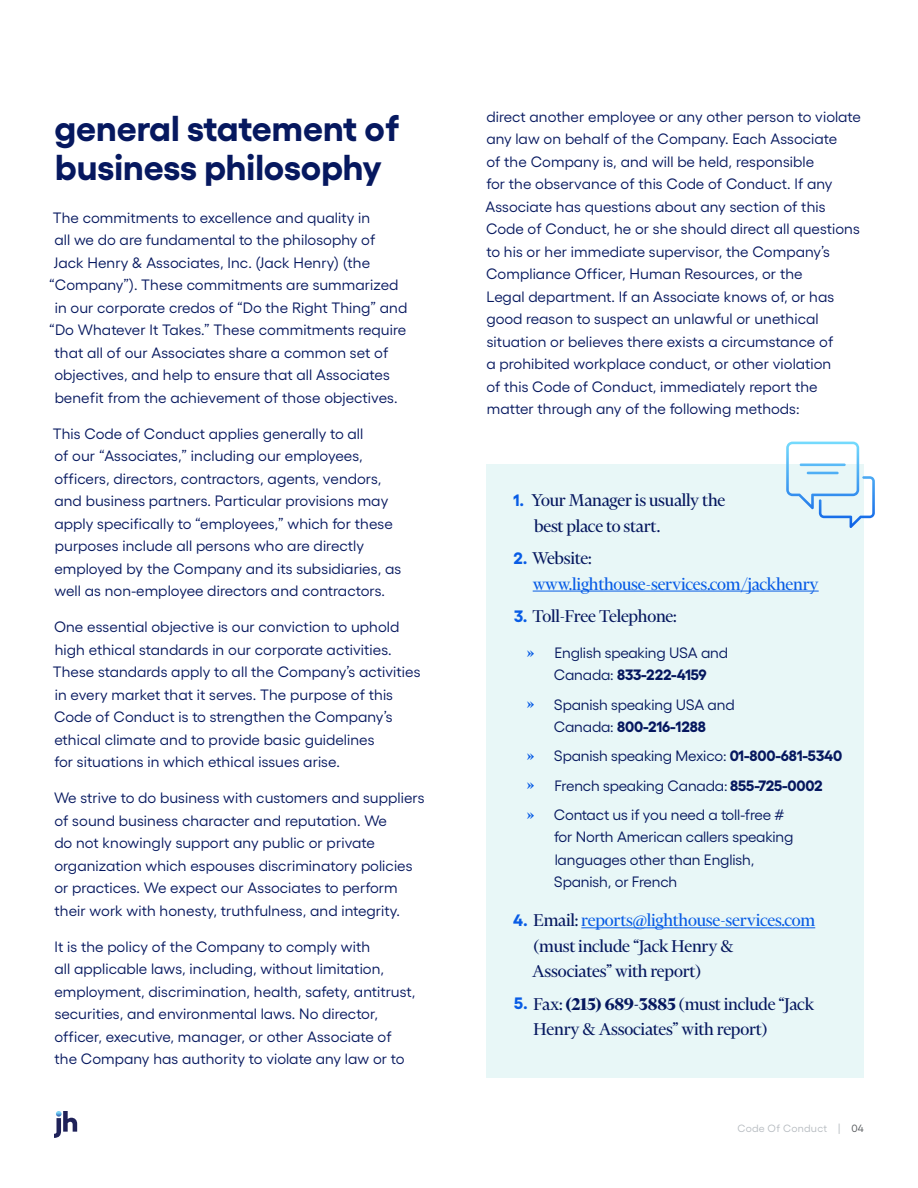
<style>
.page{position:relative;width:918px;height:1188px;background:#fff}
.page>*{position:absolute;margin:0;border:0;box-sizing:border-box;transform-origin:0 0}
.Paragraph_Heading{font:700 36px/39px "Gellix";color:#06185f}
.t1{font:19.5px/25.5px "Financier Display";letter-spacing:-.01em;color:#06185f}
.t2{font:19.5px/25.5px "Financier Display";letter-spacing:-.01em;color:#085ce5}
.Body_Text{font:15px/22.5px "Gellix";letter-spacing:.005em;color:#06185f}
.t3{font:10.5px "Gellix";letter-spacing:.025em;color:#b6bbc0}
.s1{font-family:"Gellix";font-weight:700;font-size:16.5px;color:#085ce5}
.s2{font-family:"Gellix";font-weight:700;font-size:16.5px}
.s3{color:#06185f}
.s4{font-family:"Financier Display";font-weight:600;font-size:19.5px;color:#085ce5}
.s5{font-weight:700}
.s6{color:#085ce5}
.s7{color:#575a5d}
</style>
<div class="page">
<svg style="left:54px;top:1111px;width:23px;height:27px"></svg>
<div style="left:486px;top:464px;width:378px;height:614px;background:#e8f7f7"></div>
<hr style="left:533px;top:591px;width:286px;height:1px;background:#085ce5">
<hr style="left:581px;top:928px;width:234px;height:1px;background:#085ce5">
<svg style="left:786px;top:442px;width:89px;height:86px"></svg>
<p class="Paragraph_Heading" style="left:54px;top:105px;width:347px">general statement of business philosophy</p>
<p class="Body_Text" style="left:53px;top:205px;width:319px">The commitments to excellence and quality in</p>
<p class="Body_Text" style="left:54px;top:227px;width:323px">all we do are fundamental to the philosophy of</p>
<p class="Body_Text" style="left:54px;top:250px;width:318px">Jack Henry &amp; Associates, Inc. (Jack Henry) (the</p>
<p class="Body_Text" style="left:49px;top:272px;width:351px">“Company”). These commitments are summarized</p>
<p class="Body_Text" style="left:55px;top:295px;width:354px">in our corporate credos of “Do the Right Thing” and</p>
<p class="Body_Text" style="left:49px;top:317px;width:358px">“Do Whatever It Takes.” These commitments require</p>
<p class="Body_Text" style="left:55px;top:340px;width:335px">that all of our Associates share a common set of</p>
<p class="Body_Text" style="left:54px;top:362px;width:337px">objectives, and help to ensure that all Associates</p>
<p class="Body_Text" style="left:55px;top:385px;width:344px">benefit from the achievement of those objectives.</p>
<p class="Body_Text" style="left:53px;top:421px;width:350px">This Code of Conduct applies generally to all<br>of our “Associates,” including our employees, officers, directors, contractors, agents, vendors, and business partners. Particular provisions may apply specifically to “employees,” which for these purposes include all persons who are directly employed by the Company and its subsidiaries, as well as non-employee directors and contractors.</p>
<p class="Body_Text" style="left:53px;top:614px;width:369px">One essential objective is our conviction to uphold high ethical standards in our corporate activities.<br>These standards apply to all the Company’s activities in every market that it serves. The purpose of this Code of Conduct is to strengthen the Company’s ethical climate and to provide basic guidelines<br>for situations in which ethical issues arise.</p>
<p class="Body_Text" style="left:54px;top:785px;width:372px">We strive to do business with customers and suppliers of sound business character and reputation. We<br>do not knowingly support any public or private organization which espouses discriminatory policies or practices. We expect our Associates to perform their work with honesty, truthfulness, and integrity.</p>
<p class="Body_Text" style="left:54px;top:934px;width:362px">It is the policy of the Company to comply with<br>all applicable laws, including, without limitation, employment, discrimination, health, safety, antitrust, securities, and environmental laws. No director, officer, executive, manager, or other Associate of the Company has authority to violate any law or to</p>
<p class="Body_Text" style="left:485px;top:104px;width:377px">direct another employee or any other person to violate any law on behalf of the Company. Each Associate<br>of the Company is, and will be held, responsible<br>for the observance of this Code of Conduct. If any Associate has questions about any section of this Code of Conduct, he or she should direct all questions to his or her immediate supervisor, the Company’s Compliance Officer, Human Resources, or the<br>Legal department. If an Associate knows of, or has good reason to suspect an unlawful or unethical situation or believes there exists a circumstance of<br>a prohibited workplace conduct, or other violation<br>of this Code of Conduct, immediately report the matter through any of the following methods:</p>
<p class="t1" style="left:534px;top:488px;width:193px;text-indent:-21px"><span class="s1">1.</span> Your Manager is usually the best place to start.</p>
<p class="t2" style="left:533px;top:545px;width:288px;text-indent:-19px"><span class="s2">2.</span> <span class="s3">Website: </span>www.lighthouse-services.com/jackhenry</p>
<p class="t1" style="left:514px;top:603px;width:164px"><span class="s1">3.</span> Toll-Free Telephone:</p>
<p class="Body_Text" style="left:527px;top:640px;width:203px;text-align:center"><span class="s4">»</span> English speaking USA and<br>Canada: <span class="s5">833-222-4159</span></p>
<p class="Body_Text" style="left:527px;top:692px;width:209px;text-align:center"><span class="s4">»</span> Spanish speaking USA and<br>Canada: <span class="s5">800-216-1288</span></p>
<p class="Body_Text" style="left:527px;top:743px;width:317px"><span class="s4">»</span> Spanish speaking Mexico: <span class="s5">01-800-681-5340</span></p>
<p class="Body_Text" style="left:527px;top:773px;width:297px"><span class="s4">»</span> French speaking Canada: <span class="s5">855-725-0002</span></p>
<p class="Body_Text" style="left:554px;top:802px;width:241px;text-indent:-27px"><span class="s4">»</span> Contact us if you need a toll-free # for North American callers speaking languages other than English,<br>Spanish, or French</p>
<p class="t1" style="left:532px;top:908px;width:284px;text-indent:-19px"><span class="s1">4.</span> Email: <span class="s6">reports@lighthouse-services.com </span>(must include “Jack Henry &amp;<br>Associates” with report)</p>
<p class="t1" style="left:534px;top:991px;width:282px;text-indent:-19px"><span class="s1">5.</span> Fax: <span class="s5">(215) 689-3885</span> (must include “Jack<br>Henry &amp; Associates” with report)</p>
<p class="t3" style="left:738px;top:1120px;width:128px">Code Of Conduct | <span class="s7">04</span></p>
</div>
